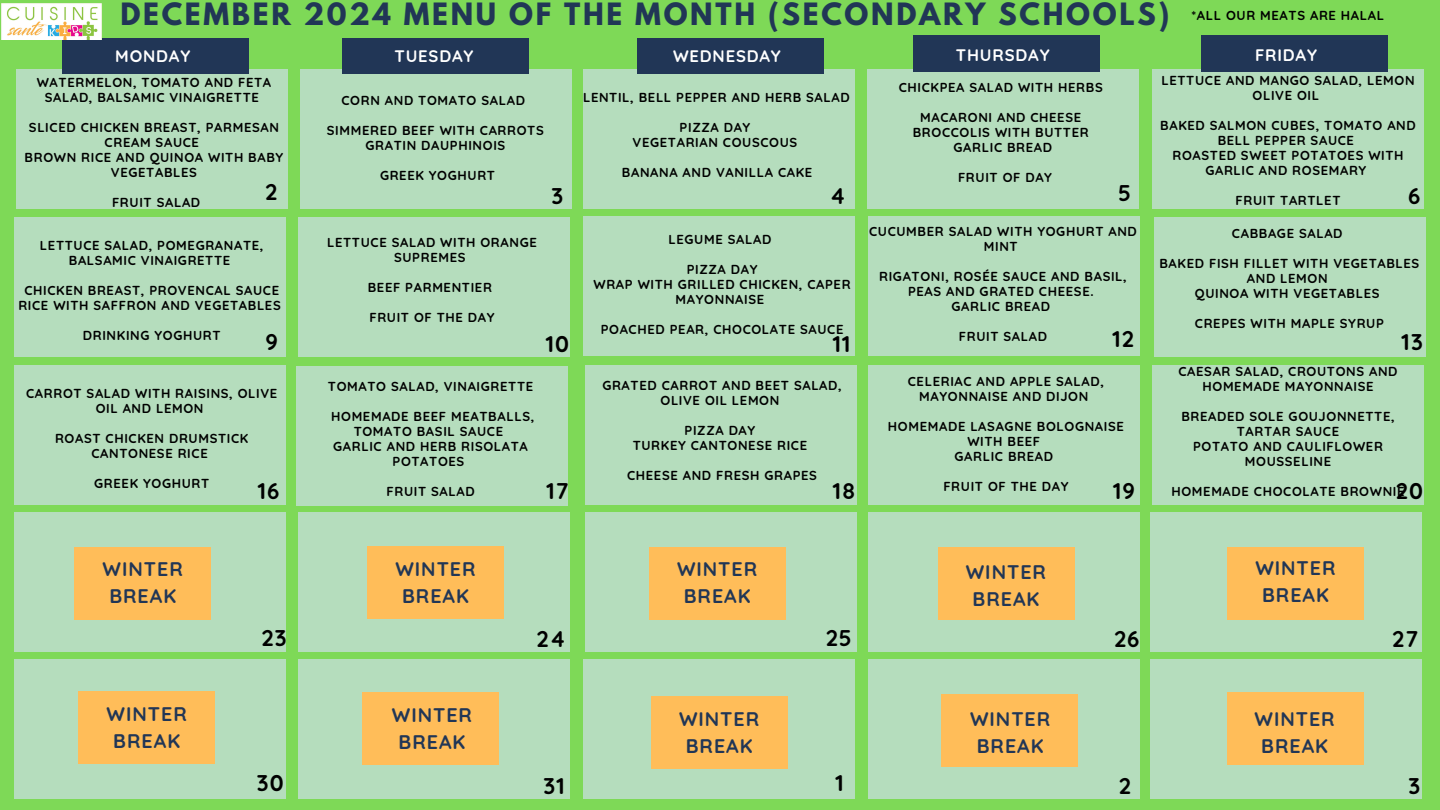
<style>
.page{position:relative;width:1440px;height:810px;background:#7ed957}
.page>*{position:absolute;margin:0;border:0;box-sizing:border-box;transform-origin:0 0}
.t1{font:700 27.2px "League Spartan";letter-spacing:.1em;color:#213656}
.t2{font:700 22.6px "Quicksand";letter-spacing:.05em;color:#000}
.t3{font:700 19.6px/27px "Quicksand";letter-spacing:.05em;color:#213656;text-align:center}
.t4{font:700 16.6px "Quicksand";letter-spacing:.05em;color:#fff}
.t5{font:700 13px/15px "Quicksand";letter-spacing:.05em;color:#000;text-align:center}
</style>
<div class="page">
<div style="left:15px;top:659px;width:271px;height:140px;background:#b5ddbd"></div>
<div style="left:15px;top:365px;width:271px;height:139px;background:#b5ddbd"></div>
<div style="left:15px;top:512px;width:271px;height:139px;background:#b5ddbd"></div>
<div style="left:15px;top:218px;width:271px;height:139px;background:#b5ddbd"></div>
<div style="left:16px;top:70px;width:272px;height:139px;background:#b5ddbd"></div>
<div style="left:300px;top:70px;width:271px;height:139px;background:#b5ddbd"></div>
<div style="left:1151px;top:659px;width:271px;height:140px;background:#b5ddbd"></div>
<div style="left:869px;top:659px;width:271px;height:140px;background:#b5ddbd"></div>
<div style="left:583px;top:659px;width:272px;height:140px;background:#b5ddbd"></div>
<div style="left:298px;top:659px;width:272px;height:140px;background:#b5ddbd"></div>
<div style="left:583px;top:217px;width:272px;height:139px;background:#b5ddbd"></div>
<div style="left:583px;top:70px;width:272px;height:139px;background:#b5ddbd"></div>
<div style="left:298px;top:218px;width:272px;height:139px;background:#b5ddbd"></div>
<div style="left:296px;top:367px;width:272px;height:139px;background:#b5ddbd"></div>
<div style="left:298px;top:512px;width:272px;height:139px;background:#b5ddbd"></div>
<div style="left:867px;top:70px;width:272px;height:139px;background:#b5ddbd"></div>
<div style="left:585px;top:512px;width:272px;height:139px;background:#b5ddbd"></div>
<div style="left:585px;top:365px;width:272px;height:139px;background:#b5ddbd"></div>
<div style="left:869px;top:217px;width:271px;height:139px;background:#b5ddbd"></div>
<div style="left:868px;top:365px;width:272px;height:139px;background:#b5ddbd"></div>
<div style="left:869px;top:512px;width:271px;height:139px;background:#b5ddbd"></div>
<div style="left:1152px;top:365px;width:272px;height:139px;background:#b5ddbd"></div>
<div style="left:1151px;top:512px;width:271px;height:139px;background:#b5ddbd"></div>
<div style="left:1152px;top:70px;width:272px;height:139px;background:#b5ddbd"></div>
<div style="left:1154px;top:218px;width:271px;height:139px;background:#b5ddbd"></div>
<div style="left:1201px;top:36px;width:186px;height:35px;background:#213656"></div>
<div style="left:62px;top:39px;width:187px;height:35px;background:#213656"></div>
<div style="left:913px;top:36px;width:186px;height:35px;background:#213656"></div>
<div style="left:637px;top:39px;width:187px;height:35px;background:#213656"></div>
<div style="left:342px;top:39px;width:187px;height:35px;background:#213656"></div>
<img style="left:1px;top:38px;width:100px;height:2px">
<img style="left:1px;top:3px;width:100px;height:35px">
<div style="left:74px;top:547px;width:137px;height:73px;background:#ffbd59"></div>
<div style="left:367px;top:546px;width:137px;height:73px;background:#ffbd59"></div>
<div style="left:78px;top:691px;width:137px;height:73px;background:#ffbd59"></div>
<div style="left:651px;top:696px;width:136px;height:73px;background:#ffbd59"></div>
<div style="left:362px;top:693px;width:137px;height:72px;background:#ffbd59"></div>
<div style="left:938px;top:547px;width:137px;height:73px;background:#ffbd59"></div>
<div style="left:649px;top:547px;width:136px;height:73px;background:#ffbd59"></div>
<div style="left:1227px;top:693px;width:137px;height:72px;background:#ffbd59"></div>
<div style="left:1227px;top:547px;width:137px;height:73px;background:#ffbd59"></div>
<div style="left:942px;top:694px;width:136px;height:73px;background:#ffbd59"></div>
<h1 class="t1" style="left:120px;top:0;width:1051px">DECEMBER 2024 MENU OF THE MONTH (SECONDARY SCHOOLS)</h1>
<p class="t4" style="left:115px;top:45px;width:77px">MONDAY</p>
<p class="t4" style="left:395px;top:45px;width:80px">TUESDAY</p>
<p class="t4" style="left:673px;top:45px;width:109px">WEDNESDAY</p>
<p class="t4" style="left:956px;top:45px;width:95px">THURSDAY</p>
<p class="t4" style="left:1255px;top:45px;width:63px">FRIDAY</p>
<p class="t5" style="left:1162px;top:73px;width:255px">LETTUCE AND MANGO SALAD, LEMON<br>OLIVE OIL</p>
<p class="t5" style="left:1160px;top:118px;width:257px">BAKED SALMON CUBES, TOMATO AND<br>BELL PEPPER SAUCE<br>ROASTED SWEET POTATOES WITH<br>GARLIC AND ROSEMARY</p>
<p class="t5" style="left:1236px;top:193px;width:106px">FRUIT TARTLET</p>
<p class="t5" style="left:1192px;top:8px;width:194px">*ALL OUR MEATS ARE HALAL</p>
<p class="t5" style="left:37px;top:75px;width:236px">WATERMELON, TOMATO AND FETA<br>SALAD, BALSAMIC VINAIGRETTE</p>
<p class="t5" style="left:25px;top:120px;width:260px">SLICED CHICKEN BREAST, PARMESAN<br>CREAM SAUCE<br>BROWN RICE AND QUINOA WITH BABY<br>VEGETABLES</p>
<p class="t5" style="left:112px;top:195px;width:90px">FRUIT SALAD</p>
<p class="t5" style="left:899px;top:80px;width:206px">CHICKPEA SALAD WITH HERBS</p>
<p class="t5" style="left:913px;top:110px;width:177px">MACARONI AND CHEESE<br>BROCCOLIS WITH BUTTER<br>GARLIC BREAD</p>
<p class="t5" style="left:958px;top:170px;width:96px">FRUIT OF DAY</p>
<p class="t5" style="left:583px;top:90px;width:268px">LENTIL, BELL PEPPER AND HERB SALAD</p>
<p class="t5" style="left:633px;top:120px;width:166px">PIZZA DAY<br>VEGETARIAN COUSCOUS</p>
<p class="t5" style="left:622px;top:165px;width:192px">BANANA AND VANILLA CAKE</p>
<p class="t5" style="left:342px;top:93px;width:185px">CORN AND TOMATO SALAD</p>
<p class="t5" style="left:327px;top:123px;width:218px">SIMMERED BEEF WITH CARROTS<br>GRATIN DAUPHINOIS</p>
<p class="t5" style="left:380px;top:168px;width:117px">GREEK YOGHURT</p>
<h4 class="t2" style="left:265px;top:177px;width:14px">2</h4>
<h4 class="t2" style="left:552px;top:182px;width:13px">3</h4>
<p class="t2" style="left:830px;top:182px;width:18px">4</p>
<p class="t2" style="left:1118px;top:178px;width:15px">5</p>
<p class="t2" style="left:1408px;top:182px;width:14px">6</p>
<p class="t5" style="left:327px;top:235px;width:211px">LETTUCE SALAD WITH ORANGE<br>SUPREMES</p>
<p class="t5" style="left:368px;top:280px;width:126px">BEEF PARMENTIER</p>
<p class="t5" style="left:369px;top:310px;width:127px">FRUIT OF THE DAY</p>
<p class="t5" style="left:40px;top:237px;width:225px">LETTUCE SALAD, POMEGRANATE,<br>BALSAMIC VINAIGRETTE</p>
<p class="t5" style="left:18px;top:282px;width:264px">CHICKEN BREAST, PROVENCAL SAUCE<br>RICE WITH SAFFRON AND VEGETABLES</p>
<p class="t5" style="left:83px;top:327px;width:139px">DRINKING YOGHURT</p>
<h2 class="t2" style="left:265px;top:328px;width:14px">9</h2>
<p class="t2" style="left:546px;top:329px;width:25px">10</p>
<p class="t5" style="left:869px;top:224px;width:269px">CUCUMBER SALAD WITH YOGHURT AND<br>MINT</p>
<p class="t5" style="left:879px;top:269px;width:249px">RIGATONI, ROSÉE SAUCE AND BASIL,<br>PEAS AND GRATED CHEESE.</p>
<p class="t5" style="left:952px;top:299px;width:100px">GARLIC BREAD</p>
<p class="t5" style="left:959px;top:329px;width:90px">FRUIT SALAD</p>
<p class="t5" style="left:1232px;top:226px;width:112px">CABBAGE SALAD</p>
<p class="t5" style="left:1159px;top:256px;width:261px">BAKED FISH FILLET WITH VEGETABLES<br>AND LEMON<br>QUINOA WITH VEGETABLES</p>
<p class="t5" style="left:1195px;top:316px;width:191px">CREPES WITH MAPLE SYRUP</p>
<p class="t5" style="left:669px;top:231px;width:104px">LEGUME SALAD</p>
<p class="t5" style="left:594px;top:261px;width:259px">PIZZA DAY<br>WRAP WITH GRILLED CHICKEN, CAPER<br>MAYONNAISE</p>
<p class="t5" style="left:601px;top:321px;width:244px">POACHED PEAR, CHOCOLATE SAUCE</p>
<p class="t2" style="left:833px;top:329px;width:19px">11</p>
<p class="t2" style="left:1112px;top:325px;width:23px">12</p>
<p class="t2" style="left:1402px;top:328px;width:23px">13</p>
<p class="t5" style="left:1178px;top:364px;width:221px">CAESAR SALAD, CROUTONS AND<br>HOMEMADE MAYONNAISE</p>
<p class="t5" style="left:1181px;top:409px;width:215px">BREADED SOLE GOUJONNETTE,<br>TARTAR SAUCE</p>
<p class="t5" style="left:1193px;top:439px;width:191px">POTATO AND CAULIFLOWER<br>MOUSSELINE</p>
<p class="t5" style="left:1171px;top:484px;width:235px">HOMEMADE CHOCOLATE BROWNIE</p>
<p class="t5" style="left:908px;top:374px;width:198px">CELERIAC AND APPLE SALAD,<br>MAYONNAISE AND DIJON</p>
<p class="t5" style="left:888px;top:419px;width:238px">HOMEMADE LASAGNE BOLOGNAISE<br>WITH BEEF</p>
<h4 class="t5" style="left:955px;top:449px;width:100px">GARLIC BREAD</h4>
<h4 class="t5" style="left:943px;top:479px;width:127px">FRUIT OF THE DAY</h4>
<h2 class="t5" style="left:602px;top:378px;width:241px">GRATED CARROT AND BEET SALAD,<br>OLIVE OIL LEMON</h2>
<h3 class="t5" style="left:685px;top:423px;width:72px">PIZZA DAY</h3>
<p class="t5" style="left:633px;top:438px;width:176px">TURKEY CANTONESE RICE</p>
<h3 class="t5" style="left:627px;top:468px;width:191px">CHEESE AND FRESH GRAPES</h3>
<p class="t5" style="left:328px;top:379px;width:207px">TOMATO SALAD, VINAIGRETTE</p>
<p class="t5" style="left:354px;top:409px;width:182px;text-align:left;text-indent:-23px">HOMEMADE BEEF MEATBALLS,<br>TOMATO BASIL SAUCE</p>
<p class="t5" style="left:333px;top:439px;width:196px">GARLIC AND HERB RISOLATA<br>POTATOES</p>
<p class="t5" style="left:387px;top:484px;width:90px">FRUIT SALAD</p>
<p class="t5" style="left:26px;top:386px;width:253px">CARROT SALAD WITH RAISINS, OLIVE<br>OIL AND LEMON</p>
<p class="t5" style="left:55px;top:431px;width:195px">ROAST CHICKEN DRUMSTICK<br>CANTONESE RICE</p>
<p class="t5" style="left:94px;top:476px;width:117px">GREEK YOGHURT</p>
<p class="t2" style="left:258px;top:476px;width:23px">16</p>
<p class="t2" style="left:833px;top:476px;width:24px">18</p>
<p class="t2" style="left:1113px;top:476px;width:23px">19</p>
<p class="t2" style="left:546px;top:476px;width:24px">17</p>
<p class="t2" style="left:1396px;top:476px;width:29px">20</p>
<p class="t3" style="left:103px;top:556px;width:82px">WINTER<br>BREAK</p>
<h3 class="t3" style="left:395px;top:555px;width:82px">WINTER<br>BREAK</h3>
<p class="t2" style="left:261px;top:624px;width:27px">23</p>
<p class="t3" style="left:107px;top:700px;width:82px">WINTER<br>BREAK</p>
<h3 class="t3" style="left:392px;top:701px;width:82px">WINTER<br>BREAK</h3>
<p class="t2" style="left:257px;top:768px;width:28px">30</p>
<p class="t3" style="left:677px;top:556px;width:82px">WINTER<br>BREAK</p>
<p class="t3" style="left:966px;top:558px;width:82px">WINTER<br>BREAK</p>
<p class="t2" style="left:536px;top:625px;width:31px">24</p>
<p class="t2" style="left:826px;top:623px;width:28px">25</p>
<p class="t2" style="left:1114px;top:625px;width:27px">26</p>
<p class="t2" style="left:544px;top:772px;width:23px">31</p>
<h3 class="t3" style="left:679px;top:705px;width:82px">WINTER<br>BREAK</h3>
<h3 class="t3" style="left:970px;top:705px;width:82px">WINTER<br>BREAK</h3>
<p class="t2" style="left:835px;top:768px;width:10px">1</p>
<p class="t2" style="left:1119px;top:772px;width:14px">2</p>
<p class="t3" style="left:1255px;top:554px;width:82px">WINTER<br>BREAK</p>
<h3 class="t3" style="left:1255px;top:705px;width:82px">WINTER<br>BREAK</h3>
<p class="t2" style="left:1392px;top:625px;width:28px">27</p>
<p class="t2" style="left:1409px;top:772px;width:13px">3</p>
</div>
